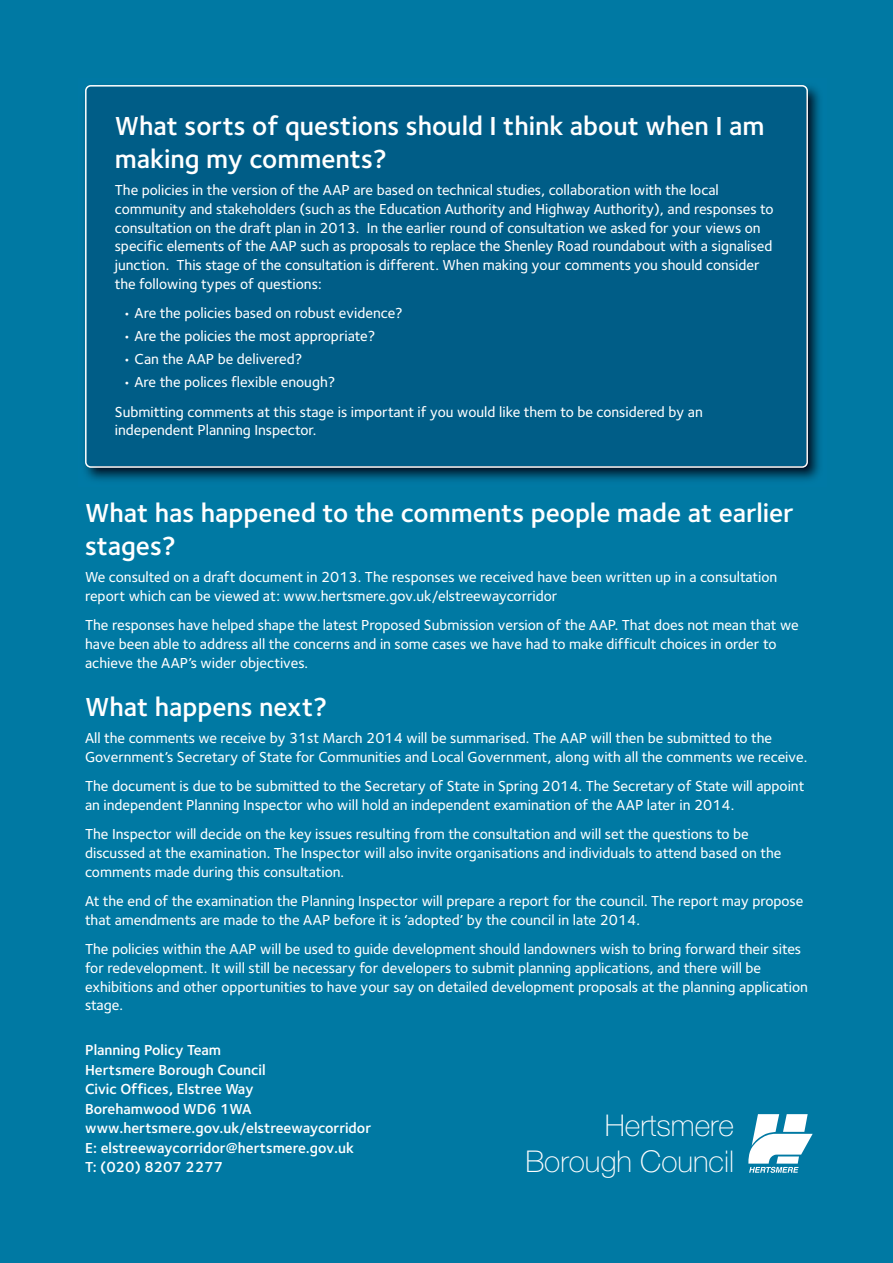
<style>
.page{position:relative;width:893px;height:1263px;background:#0079a3}
.page>*{position:absolute;margin:0;border:0;box-sizing:border-box;transform-origin:0 0}
.t1{font:100 30px/36px "Helvetica Neue";color:#fff;text-align:right}
.t2{font:600 27px/33px "Foundry Sterling";color:#fff}
.t3{font:500 15px/18.8px "Foundry Sterling";color:#fff}
.t4{font:600 15px/19.5px "Foundry Sterling";color:#fff}
</style>
<div class="page">
<svg style="left:748px;top:1114px;width:65px;height:59px"></svg>
<img style="left:85px;top:86px;width:735px;height:394px">
<div style="left:85px;top:85px;width:723px;height:383px;background:#005d87"></div>
<h2 class="t2" style="left:115px;top:111px;width:651px">What sorts of questions should I think about when I am making my comments?</h2>
<p class="t3" style="left:115px;top:182px;width:660px">The policies in the version of the AAP are based on technical studies, collaboration with the local community and stakeholders (such as the Education Authority and Highway Authority), and responses to consultation on the draft plan in 2013. In the earlier round of consultation we asked for your views on specific elements of the AAP such as proposals to replace the Shenley Road roundabout with a signalised junction. This stage of the consultation is different. When making your comments you should consider the following types of questions:</p>
<p class="t3" style="left:123px;top:305px;width:281px">• Are the policies based on robust evidence?</p>
<p class="t3" style="left:123px;top:328px;width:253px">• Are the policies the most appropriate?</p>
<p class="t3" style="left:123px;top:351px;width:181px">• Can the AAP be delivered?</p>
<p class="t3" style="left:115px;top:369px;width:589px;line-height:29.4px;text-indent:9px">• Are the polices flexible enough?<br>Submitting comments at this stage is important if you would like them to be considered by an</p>
<p class="t3" style="left:115px;top:422px;width:203px">independent Planning Inspector.</p>
<h2 class="t2" style="left:85px;top:498px;width:710px">What has happened to the comments people made at earlier stages?</h2>
<p class="t3" style="left:85px;top:569px;width:694px">We consulted on a draft document in 2013. The responses we received have been written up in a consultation report which can be viewed at: www.hertsmere.gov.uk/elstreewaycorridor</p>
<p class="t3" style="left:85px;top:617px;width:715px">The responses have helped shape the latest Proposed Submission version of the AAP. That does not mean that we have been able to address all the concerns and in some cases we have had to make difficult choices in order to achieve the AAP’s wider objectives.</p>
<h2 class="t2" style="left:85px;top:692px;width:244px">What happens next?</h2>
<p class="t3" style="left:85px;top:730px;width:724px">All the comments we receive by 31st March 2014 will be summarised. The AAP will then be submitted to the<br>Government’s Secretary of State for Communities and Local Government, along with all the comments we receive.</p>
<p class="t3" style="left:85px;top:778px;width:721px">The document is due to be submitted to the Secretary of State in Spring 2014. The Secretary of State will appoint an independent Planning Inspector who will hold an independent examination of the AAP later in 2014.</p>
<p class="t3" style="left:85px;top:826px;width:698px">The Inspector will decide on the key issues resulting from the consultation and will set the questions to be discussed at the examination. The Inspector will also invite organisations and individuals to attend based on the comments made during this consultation.</p>
<p class="t3" style="left:85px;top:893px;width:720px">At the end of the examination the Planning Inspector will prepare a report for the council. The report may propose that amendments are made to the AAP before it is ‘adopted’ by the council in late 2014.</p>
<p class="t3" style="left:85px;top:941px;width:724px">The policies within the AAP will be used to guide development should landowners wish to bring forward their sites for redevelopment. It will still be necessary for developers to submit planning applications, and there will be exhibitions and other opportunities to have your say on detailed development proposals at the planning application stage.</p>
<p class="t4" style="left:85px;top:1041px;width:288px">Planning Policy Team<br>Hertsmere Borough Council<br>Civic Offices, Elstree Way<br>Borehamwood WD6 1WA www.hertsmere.gov.uk/elstreewaycorridor<br>E: elstreewaycorridor@hertsmere.gov.uk<br>T: (020) 8207 2277</p>
<h1 class="t1" style="left:525px;top:1110px;width:210px">Hertsmere<br>Borough Council</h1>
</div>
